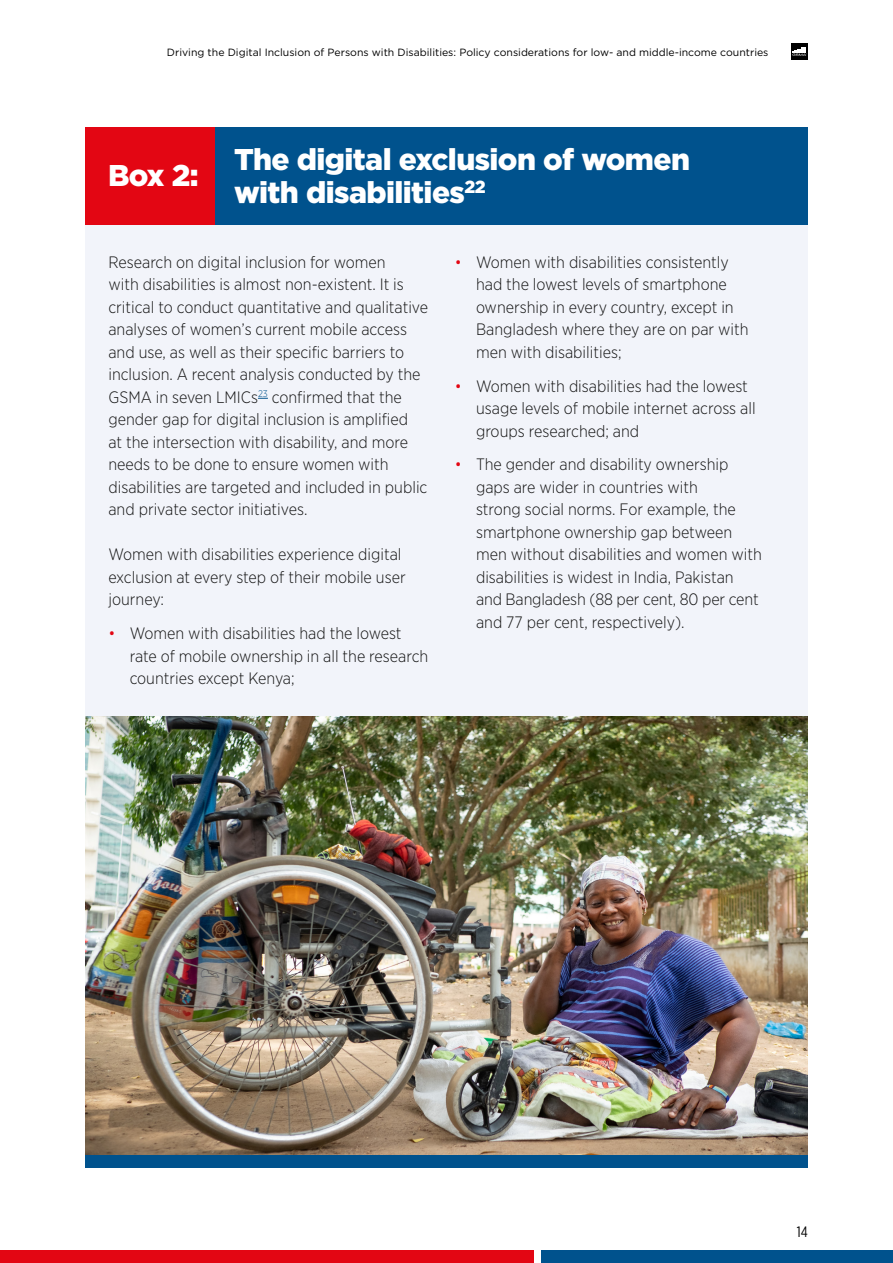
<style>
.page{position:relative;width:893px;height:1263px;background:#fff}
.page>*{position:absolute;margin:0;border:0;box-sizing:border-box;transform-origin:0 0}
.Sub_head_blue_H3{font:900 30px/33px "Gotham";letter-spacing:-.02em;color:#fff}
.Bullet{font:300 16.5px/22.5px "Gotham Narrow";color:#131313}
.Body_copy{font:300 16.5px/22.5px "Gotham Narrow";color:#131313}
.t1{font:15px "Gotham X Narrow";color:#000}
.t2{font:10.5px "Gotham";color:#000}
.s1{color:#e30613}
</style>
<div class="page">
<div style="left:791px;top:43px;width:17px;height:17px;background:#000"></div>
<svg style="left:792px;top:47px;width:15px;height:9px"></svg>
<div style="left:0;top:1250px;width:534px;height:13px;background:#e30613"></div>
<div style="left:541px;top:1250px;width:352px;height:13px;background:#00528d"></div>
<img style="left:85px;top:716px;width:723px;height:439px">
<div style="left:85px;top:141px;width:723px;height:575px;background:#f2f4fa"></div>
<div style="left:85px;top:128px;width:723px;height:97px;background:#00528d"></div>
<div style="left:85px;top:1155px;width:723px;height:12px;background:#00528d"></div>
<div style="left:85px;top:128px;width:130px;height:97px;background:#e30613"></div>
<p class="t2" style="left:167px;top:45px;width:603px">Driving the Digital Inclusion of Persons with Disabilities: Policy considerations for low- and middle-income countries</p>
<h3 class="Sub_head_blue_H3" style="left:108px;top:159px;width:92px">Box 2:</h3>
<h3 class="Sub_head_blue_H3" style="left:234px;top:142px;width:457px">The digital exclusion of women with disabilities<sup>22</sup></h3>
<h3 class="Body_copy" style="left:108px;top:250px;width:321px">Research on digital inclusion for women<br>with disabilities is almost non-existent. It is critical to conduct quantitative and qualitative analyses of women’s current mobile access and use, as well as their specific barriers to inclusion. A recent analysis conducted by the GSMA in seven LMICs<sup>23</sup> confirmed that the gender gap for digital inclusion is amplified<br>at the intersection with disability, and more needs to be done to ensure women with disabilities are targeted and included in public and private sector initiatives.</h3>
<h3 class="Body_copy" style="left:108px;top:543px;width:299px">Women with disabilities experience digital exclusion at every step of their mobile user journey:</h3>
<p class="Bullet" style="left:130px;top:622px;width:300px;text-indent:-21px"><span class="s1">•</span> Women with disabilities had the lowest rate of mobile ownership in all the research countries except Kenya;</p>
<p class="Bullet" style="left:476px;top:250px;width:274px;text-indent:-21px"><span class="s1">•</span> Women with disabilities consistently had the lowest levels of smartphone ownership in every country, except in Bangladesh where they are on par with men with disabilities;</p>
<p class="Bullet" style="left:476px;top:374px;width:281px;text-indent:-21px"><span class="s1">•</span> Women with disabilities had the lowest usage levels of mobile internet across all groups researched; and</p>
<p class="Bullet" style="left:476px;top:453px;width:287px;text-indent:-21px"><span class="s1">•</span> The gender and disability ownership gaps are wider in countries with<br>strong social norms. For example, the smartphone ownership gap between men without disabilities and women with disabilities is widest in India, Pakistan and Bangladesh (88 per cent, 80 per cent and 77 per cent, respectively).</p>
<p class="t1" style="left:797px;top:1223px;width:13px">14</p>
</div>
